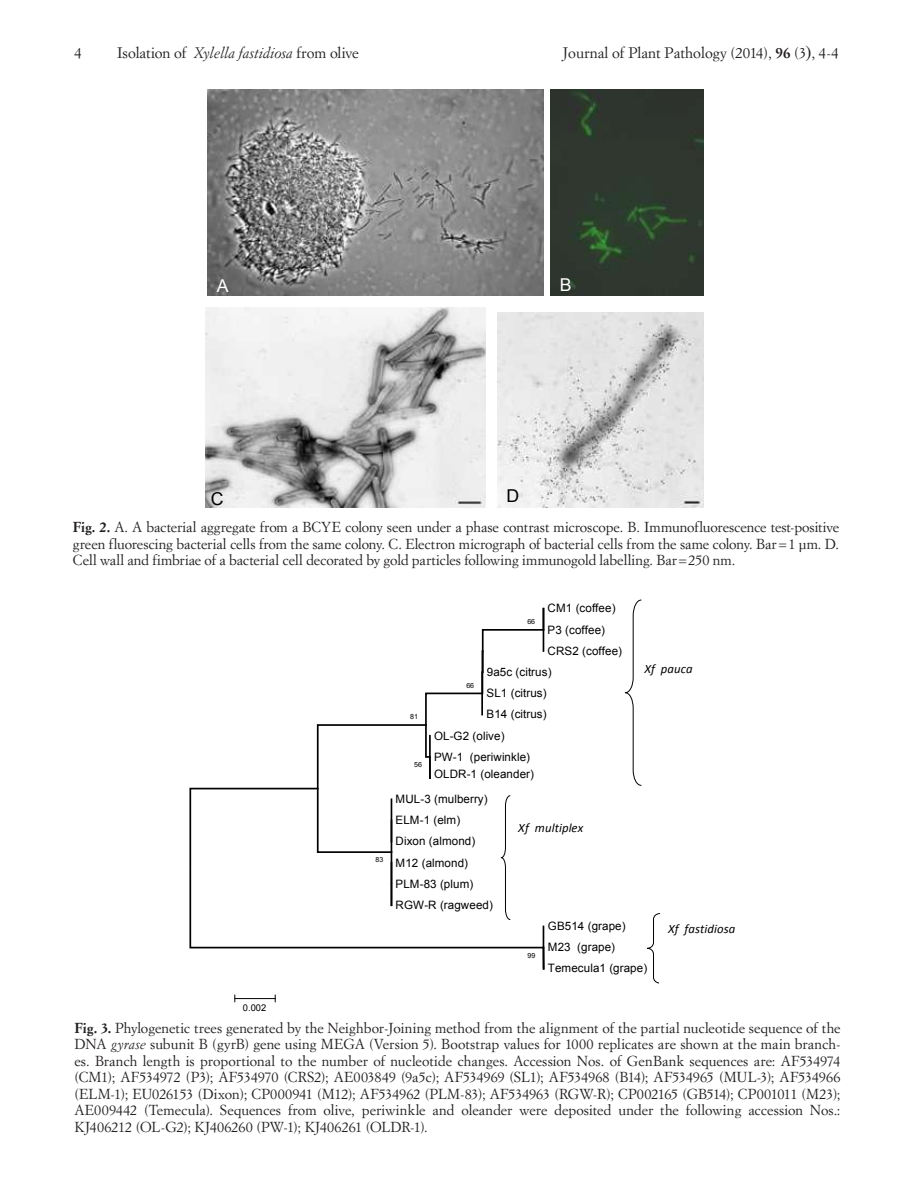
<style>
.page{position:relative;width:915px;height:1187px;background:#fff}
.page>*{position:absolute;margin:0;border:0;box-sizing:border-box;transform-origin:0 0}
.t1{font:17.7px "Arial";color:#fff}
.t2{font:17.7px "Arial";color:#000}
.t3{font:15px "Simoncini Garamond Std";color:#231f20}
.t4{font:14.25px/16.5px "Simoncini Garamond Std";color:#231f20;text-align:justify}
.t5{font:italic 12.75px "Calibri";letter-spacing:.01em;color:#000}
.t6{font:11.85px "Arial";color:#000}
.t7{font:11.55px/21.1px "Arial";letter-spacing:.01em;color:#000}
.t8{font:9.3px "Arial";color:#000}
.t9{font:7.05px "Arial";color:#000}
.s1{font-style:italic}
.s2{font-weight:700}
.s3{font-family:"Times";font-size:18px}
</style>
<div class="page">
<hr style="left:235px;top:998px;width:40px;height:1px;background:#000">
<svg style="left:624px;top:599px;width:17px;height:187px"></svg>
<svg style="left:189px;top:608px;width:356px;height:360px"></svg>
<div style="left:509px;top:816px;width:85px;height:84px;background:#fff"></div>
<svg style="left:646px;top:913px;width:14px;height:70px"></svg>
<div style="left:635px;top:657px;width:85px;height:84px;background:#fff"></div>
<div style="left:659px;top:916px;width:85px;height:85px;background:#fff"></div>
<img style="left:497px;top:312px;width:206px;height:195px">
<img style="left:206px;top:307px;width:279px;height:200px">
<img style="left:550px;top:89px;width:153px;height:207px">
<img style="left:207px;top:89px;width:336px;height:207px">
<p class="t3" style="left:74px;top:43px;width:9px">4</p>
<p class="t3" style="left:117px;top:43px;width:243px">Isolation of <span class="s1">Xylella fastidiosa</span> from olive</p>
<p class="t3" style="left:562px;top:43px;width:278px">Journal of Plant Pathology (2014), <span class="s2">96</span> (3<span class="s3">)</span>, 4-4</p>
<p class="t6" style="left:133px;top:54px;width:31px">Fig. 2</p>
<p class="t1" style="left:217px;top:274px;width:13px">A</p>
<p class="t1" style="left:559px;top:273px;width:13px">B</p>
<p class="t2" style="left:211px;top:487px;width:14px">C</p>
<p class="t2" style="left:506px;top:484px;width:14px">D</p>
<p class="t4" style="left:73px;top:518px;width:767px"><span class="s2">Fig. 2.</span> A. A bacterial aggregate from a BCYE colony seen under a phase contrast microscope. B. Immunofluorescence test-positive green fluorescing bacterial cells from the same colony. C. Electron micrograph of bacterial cells from the same colony. Bar=1 μm. D.<br>Cell wall and fimbriae of a bacterial cell decorated by gold particles following immunogold labelling. Bar=250 nm.</p>
<p class="t8" style="left:243px;top:1001px;width:25px">0.002</p>
<p class="t9" style="left:375px;top:855px;width:9px">83</p>
<p class="t7" style="left:547px;top:597px;width:69px">CM1 (coffee)</p>
<p class="t7" style="left:547px;top:619px;width:59px">P3 (coffee)</p>
<p class="t7" style="left:547px;top:640px;width:76px">CRS2 (coffee)</p>
<p class="t7" style="left:486px;top:661px;width:66px">9a5c (citrus)</p>
<p class="t7" style="left:486px;top:682px;width:62px">SL1 (citrus)</p>
<p class="t7" style="left:486px;top:703px;width:62px">B14 (citrus)</p>
<p class="t7" style="left:434px;top:725px;width:72px">OL-G2 (olive)</p>
<p class="t7" style="left:434px;top:746px;width:98px">PW-1 (periwinkle)</p>
<p class="t7" style="left:395px;top:762px;width:140px;line-height:24.6px;text-indent:38px">OLDR-1 (oleander)<br>MUL-3 (mulberry)</p>
<p class="t7" style="left:395px;top:809px;width:99px">ELM-1 (elm)<br>Dixon (almond)<br>M12 (almond)<br>PLM-83 (plum)<br>RGW-R (ragweed)</p>
<p class="t7" style="left:547px;top:915px;width:101px">GB514 (grape)<br>M23 (grape)<br>Temecula1 (grape)</p>
<p class="t9" style="left:527px;top:617px;width:9px">66</p>
<p class="t5" style="left:644px;top:660px;width:50px">Xf pauca</p>
<p class="t9" style="left:466px;top:680px;width:9px">66</p>
<p class="t9" style="left:410px;top:712px;width:9px">81</p>
<p class="t9" style="left:414px;top:760px;width:9px">56</p>
<p class="t5" style="left:518px;top:819px;width:66px">Xf multiplex</p>
<p class="t5" style="left:667px;top:919px;width:69px">Xf fastidiosa</p>
<p class="t9" style="left:527px;top:950px;width:9px">99</p>
<p class="t4" style="left:74px;top:1018px;width:767px"><span class="s2">Fig. 3.</span> Phylogenetic trees generated by the Neighbor-Joining method from the alignment of the partial nucleotide sequence of the DNA <span class="s1">gyrase</span> subunit B (gyrB) gene using MEGA (Version 5). Bootstrap values for 1000 replicates are shown at the main branch&shy;es. Branch length is proportional to the number of nucleotide changes. Accession Nos. of GenBank sequences are: AF534974 (CM1); AF534972 (P3); AF534970 (CRS2); AE003849 (9a5c); AF534969 (SL1); AF534968 (B14); AF534965 (MUL-3); AF534966 (ELM-1); EU026153 (Dixon); CP000941 (M12); AF534962 (PLM-83); AF534963 (RGW-R); CP002165 (GB514); CP001011 (M23); AE009442 (Temecula). Sequences from olive, periwinkle and oleander were deposited under the following accession Nos.:<br>KJ406212 (OL-G2); KJ406260 (PW-1); KJ406261 (OLDR-1).</p>
</div>
